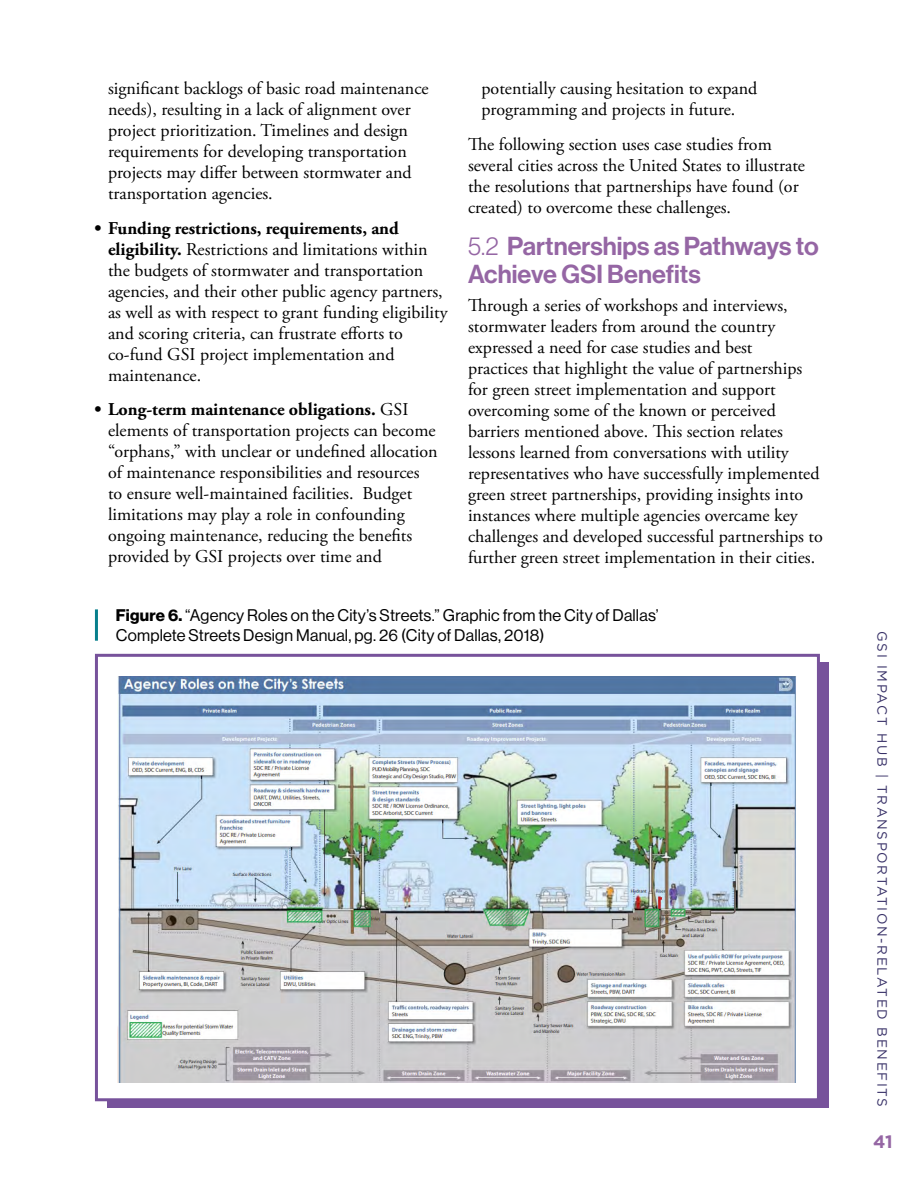
<style>
.page{position:relative;width:918px;height:1188px;background:#fff}
.page>*{position:absolute;margin:0;border:0;box-sizing:border-box;transform-origin:0 0}
.t1{font:25.5px/28.5px "N Haas Grotesk DS Pro 65 Md";color:#9566a4}
.t2{font:18px/21px "Adobe Garamond Pro";color:#000}
.t3{font:700 18px "Gotham";color:#9566a4}
.t4{font:16.5px/19.8px "N Haas Grotesk DS Pro 55 Rg";letter-spacing:.01em;color:#000}
.t5{font:13.5px "Gotham";letter-spacing:.12em;color:#373067}
.s1{font-weight:700}
.s2{font-family:"N Haas Grotesk DS Pro 45 Lt"}
.s3{font-family:"N Haas Grotesk DS Pro 75 Bd"}
</style>
<div class="page">
<div style="left:107px;top:662px;width:722px;height:446px;background:#77529b"></div>
<div style="left:95px;top:654px;width:725px;height:447px;background:#fff;border:3px solid #77529b"></div>
<img style="left:118px;top:676px;width:678px;height:407px">
<hr style="left:95px;top:609px;width:3px;height:32px;background:#087f8c">
<p class="t2" style="left:108px;top:78px;width:322px">significant backlogs of basic road maintenance needs), resulting in a lack of alignment over project prioritization. Timelines and design requirements for developing transportation projects may differ between stormwater and transportation agencies.</p>
<p class="t2" style="left:108px;top:218px;width:341px;text-indent:-13px"><span class="s1">• Funding restrictions, requirements, and eligibility.</span> Restrictions and limitations within the budgets of stormwater and transportation agencies, and their other public agency partners, as well as with respect to grant funding eligibility and scoring criteria, can frustrate efforts to co-fund GSI project implementation and maintenance.</p>
<p class="t2" style="left:108px;top:400px;width:331px;text-indent:-13px"><span class="s1">• Long-term maintenance obligations.</span> GSI elements of transportation projects can become “orphans,” with unclear or undefined allocation of maintenance responsibilities and resources to ensure well-maintained facilities. Budget limitations may play a role in confounding ongoing maintenance, reducing the benefits provided by GSI projects over time and</p>
<p class="t2" style="left:482px;top:79px;width:277px">potentially causing hesitation to expand programming and projects in future.</p>
<p class="t2" style="left:468px;top:134px;width:339px">The following section uses case studies from several cities across the United States to illustrate the resolutions that partnerships have found (or created) to overcome these challenges.</p>
<h1 class="t1" style="left:468px;top:232px;width:352px"><span class="s2">5.2</span> Partnerships as Pathways to<br>Achieve GSI Benefits</h1>
<p class="t2" style="left:468px;top:295px;width:356px">Through a series of workshops and interviews, stormwater leaders from around the country expressed a need for case studies and best<br>practices that highlight the value of partnerships for green street implementation and support overcoming some of the known or perceived barriers mentioned above. This section relates lessons learned from conversations with utility representatives who have successfully implemented green street partnerships, providing insights into instances where multiple agencies overcame key challenges and developed successful partnerships to further green street implementation in their cities.</p>
<p class="t4" style="left:116px;top:606px;width:544px"><span class="s3">Figure 6.</span> “Agency Roles on the City’s Streets.” Graphic from the City of Dallas’<br>Complete Streets Design Manual, pg. 26 (City of Dallas, 2018)</p>
<p class="t5" style="left:891px;top:631px;width:477px;rotate:90deg">GSI IMPACT HUB | TRANSPORTATION-RELATED BENEFITS</p>
<p class="t3" style="left:873px;top:1130px;width:21px">41</p>
</div>
